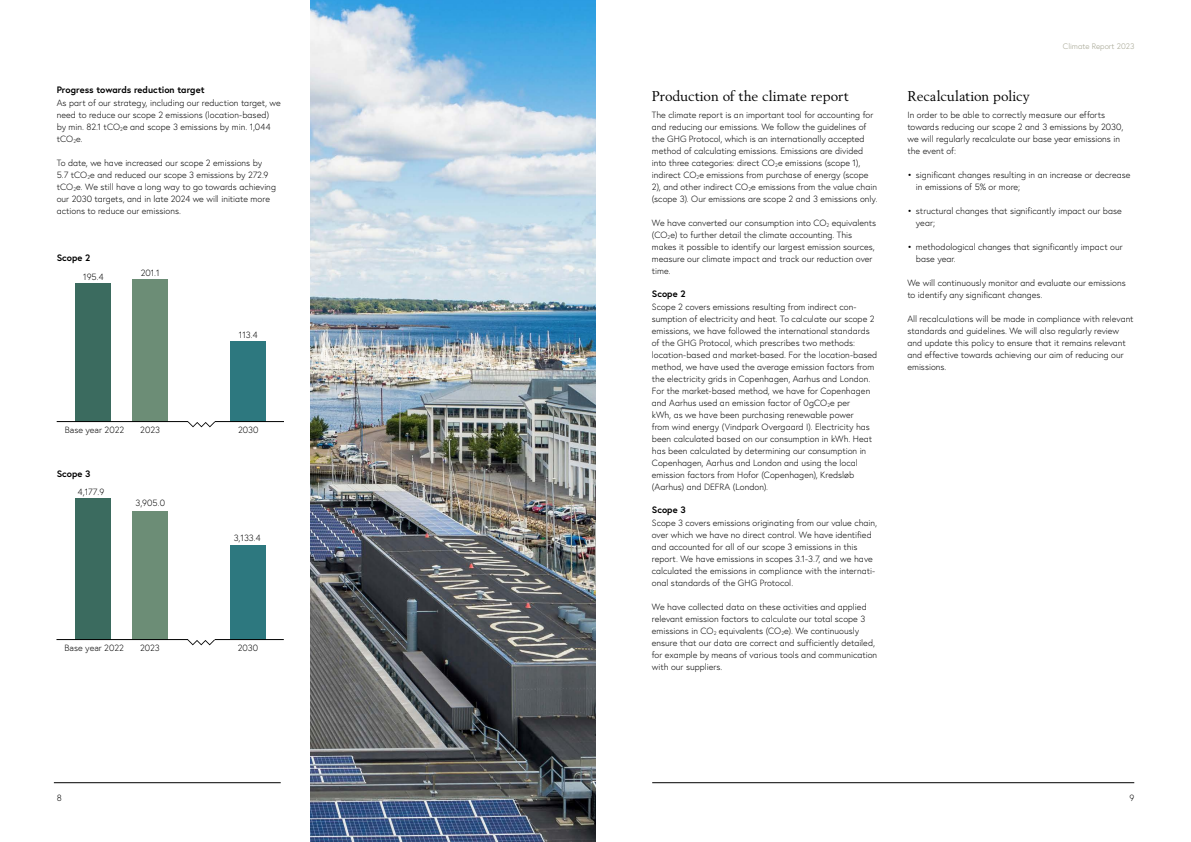
<style>
.page{position:relative;width:1191px;height:842px;background:#fff}
.page>*{position:absolute;margin:0;border:0;box-sizing:border-box;transform-origin:0 0}
.t1{font:14px "Berling LT Std";letter-spacing:-.005em;color:#000}
.t2{font:700 9.3px "Europa";letter-spacing:.005em;color:#000}
.t3{font:300 9px/12px "Europa";color:#000}
.t4{font:300 8px "Europa";color:#a1a18d}
.s1{font-weight:400}
</style>
<div class="page">
<hr style="left:652px;top:782px;width:482px;height:1px;background:#000">
<hr style="left:54px;top:782px;width:227px;height:1px;background:#000">
<img style="left:311px;top:0;width:284px;height:842px">
<div style="left:132px;top:280px;width:36px;height:142px;background:#6c8d76"></div>
<div style="left:230px;top:341px;width:36px;height:81px;background:#2d787f"></div>
<div style="left:76px;top:284px;width:35px;height:138px;background:#3b6b5f"></div>
<hr style="left:57px;top:421px;width:226px;height:1px;background:#000">
<svg style="left:188px;top:421px;width:27px;height:6px"></svg>
<div style="left:132px;top:511px;width:36px;height:128px;background:#6c8d76"></div>
<div style="left:230px;top:545px;width:36px;height:94px;background:#2d787f"></div>
<div style="left:75px;top:498px;width:36px;height:141px;background:#3b6b5f"></div>
<hr style="left:57px;top:639px;width:226px;height:1px;background:#000">
<svg style="left:187px;top:639px;width:28px;height:6px"></svg>
<p class="t2" style="left:57px;top:83px;width:149px">Progress towards reduction target</p>
<p class="t3" style="left:57px;top:97px;width:226px">As part of our strategy, including our reduction target, we need to reduce our scope 2 emissions (location-based) by min. 82.1 tCO<sub>2</sub>e and scope 3 emissions by min. 1,044 tCO<sub>2</sub>e.</p>
<p class="t3" style="left:57px;top:157px;width:221px">To date, we have increased our scope 2 emissions by 5.7 tCO<sub>2</sub>e and reduced our scope 3 emissions by 272.9 tCO<sub>2</sub>e. We still have a long way to go towards achieving our 2030 targets, and in late 2024 we will initiate more actions to reduce our emissions.</p>
<p class="t2" style="left:57px;top:251px;width:35px">Scope 2</p>
<p class="t3" style="left:83px;top:271px;width:22px">195.4</p>
<p class="t3" style="left:141px;top:267px;width:20px">201.1</p>
<p class="t3" style="left:239px;top:329px;width:20px">113.4</p>
<p class="t3" style="left:65px;top:424px;width:61px">Base year 2022</p>
<p class="t3" style="left:140px;top:424px;width:21px">2023</p>
<p class="t3" style="left:238px;top:424px;width:22px">2030</p>
<p class="t2" style="left:57px;top:467px;width:35px">Scope 3</p>
<p class="t3" style="left:78px;top:486px;width:28px">4,177.9</p>
<p class="t3" style="left:135px;top:497px;width:31px">3,905.0</p>
<p class="t3" style="left:234px;top:532px;width:28px">3,133.4</p>
<p class="t3" style="left:65px;top:642px;width:61px">Base year 2022</p>
<p class="t3" style="left:140px;top:642px;width:21px">2023</p>
<p class="t3" style="left:238px;top:642px;width:22px">2030</p>
<h1 class="t1" style="left:652px;top:88px;width:198px">Production of the climate report</h1>
<p class="t3" style="left:652px;top:109px;width:227px">The climate report is an important tool for accounting for and reducing our emissions. We follow the guidelines of the GHG Protocol, which is an internationally accepted method of calculating emissions. Emissions are divided into three categories: direct CO<sub>2</sub>e emissions (scope 1), indirect CO<sub>2</sub>e emissions from purchase of energy (scope 2), and other indirect CO<sub>2</sub>e emissions from the value chain (scope 3). Our emissions are scope 2 and 3 emissions only.</p>
<p class="t3" style="left:652px;top:217px;width:226px">We have converted our consumption into CO<sub>2</sub> equivalents (CO<sub>2</sub>e) to further detail the climate accounting. This makes it possible to identify our largest emission sources, measure our climate impact and track our reduction over time.</p>
<p class="t2" style="left:652px;top:287px;width:35px">Scope 2</p>
<p class="t3" style="left:652px;top:301px;width:227px">Scope 2 covers emissions resulting from indirect con&shy;sumption of electricity and heat. To calculate our scope 2 emissions, we have followed the international standards of the GHG Protocol, which prescribes two methods: location-based and market-based. For the location-based method, we have used the average emission factors from the electricity grids in Copenhagen, Aarhus and London.<br>For the market-based method, we have for Copenhagen and Aarhus used an emission factor of 0gCO<sub>2</sub>e per<br>kWh, as we have been purchasing renewable power<br>from wind energy (Vindpark Overgaard I). Electricity has been calculated based on our consumption in kWh. Heat has been calculated by determining our consumption in Copenhagen, Aarhus and London and using the local emission factors from Hofor (Copenhagen), Kredsløb (Aarhus) and DEFRA (London).</p>
<p class="t2" style="left:652px;top:503px;width:35px">Scope 3</p>
<p class="t3" style="left:652px;top:517px;width:227px">Scope 3 covers emissions originating from our value chain, over which we have no direct control. We have identified and accounted for all of our scope 3 emissions in this report. We have emissions in scopes 3.1-3.7, and we have calculated the emissions in compliance with the internati&shy;onal standards of the GHG Protocol.</p>
<p class="t3" style="left:652px;top:601px;width:227px">We have collected data on these activities and applied relevant emission factors to calculate our total scope 3 emissions in CO<sub>2</sub> equivalents (CO<sub>2</sub>e). We continuously ensure that our data are correct and sufficiently detailed, for example by means of various tools and communication with our suppliers.</p>
<p class="t4" style="left:1063px;top:41px;width:73px">Climate Report 2023</p>
<h1 class="t1" style="left:907px;top:88px;width:124px">Recalculation policy</h1>
<p class="t3" style="left:907px;top:109px;width:217px">In order to be able to correctly measure our efforts towards reducing our scope 2 and 3 emissions by 2030, we will regularly recalculate our base year emissions in the event of:</p>
<p class="t3" style="left:916px;top:169px;width:216px;text-indent:-9px"><span class="s1">•</span> significant changes resulting in an increase or decrease in emissions of 5% or more;</p>
<p class="t3" style="left:916px;top:205px;width:207px;text-indent:-9px"><span class="s1">•</span> structural changes that significantly impact our base year;</p>
<p class="t3" style="left:916px;top:241px;width:208px;text-indent:-9px"><span class="s1">•</span> methodological changes that significantly impact our base year.</p>
<p class="t3" style="left:907px;top:277px;width:220px">We will continuously monitor and evaluate our emissions to identify any significant changes.</p>
<p class="t3" style="left:907px;top:313px;width:228px">All recalculations will be made in compliance with relevant standards and guidelines. We will also regularly review and update this policy to ensure that it remains relevant and effective towards achieving our aim of reducing our emissions.</p>
<p class="t3" style="left:57px;top:791px;width:7px">8</p>
<p class="t3" style="left:1129px;top:791px;width:6px">9</p>
</div>
